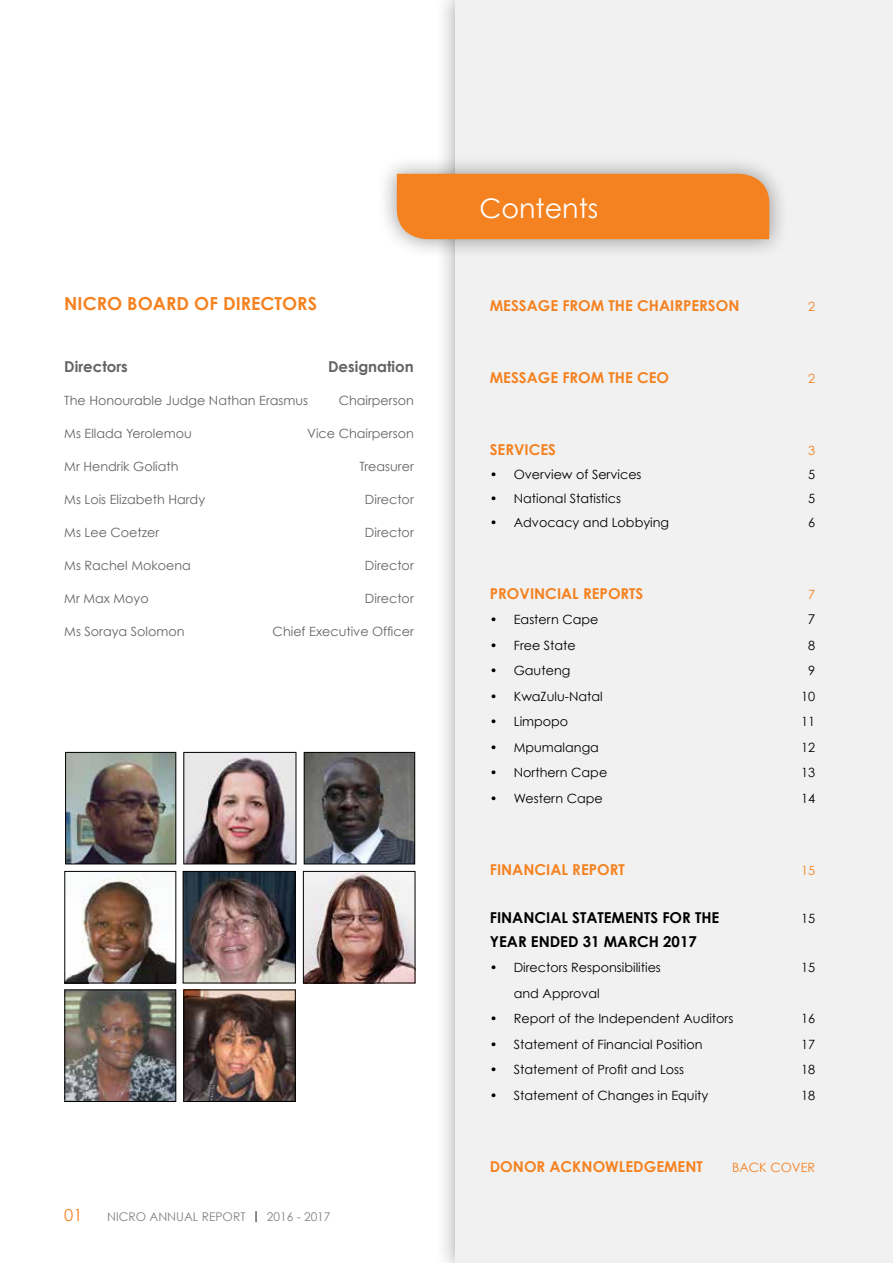
<style>
.page{position:relative;width:893px;height:1263px;background:#fff}
.page>*{position:absolute;margin:0;border:0;box-sizing:border-box;transform-origin:0 0}
.t1{font:27px "Century Gothic";color:#fff}
.t2{font:700 18px "Century Gothic";color:#f58220}
.t3{font:16.5px "Century Gothic";color:#f58220}
.t4{font:700 15px "Century Gothic";color:#f58220}
.t5{font:700 15px "Century Gothic";color:#000}
.t6{font:700 15px "Century Gothic";color:#636466}
.t7{font:13.5px "Century Gothic";color:#000}
.t8{font:12.75px "Century Gothic";color:#000}
.t9{font:12.75px "Century Gothic";color:#636466}
.t10{font:12.75px "Century Gothic";color:#f58220}
.t11{font:12px "Century Gothic";color:#808285}
.s1{color:#000}
</style>
<div class="page">
<div style="left:435px;top:0;width:458px;height:1263px;background:#000;opacity:.35"></div>
<div style="left:455px;top:0;width:438px;height:1263px;background:#f1f1f2"></div>
<div style="left:377px;top:154px;width:412px;height:105px;background:#000;opacity:.4"></div>
<div style="left:397px;top:174px;width:372px;height:65px;background:#f58220"></div>
<img style="left:305px;top:873px;width:108px;height:108px">
<div style="left:303px;top:871px;width:112px;height:112px;border:1px solid #000"></div>
<img style="left:66px;top:873px;width:108px;height:108px">
<div style="left:64px;top:871px;width:112px;height:112px;border:1px solid #000"></div>
<img style="left:67px;top:754px;width:107px;height:108px">
<div style="left:65px;top:752px;width:111px;height:112px;border:1px solid #000"></div>
<img style="left:185px;top:754px;width:109px;height:108px">
<div style="left:183px;top:752px;width:113px;height:112px;border:1px solid #000"></div>
<img style="left:66px;top:991px;width:108px;height:109px">
<div style="left:64px;top:989px;width:112px;height:113px;border:1px solid #000"></div>
<img style="left:185px;top:991px;width:109px;height:109px">
<div style="left:183px;top:989px;width:113px;height:113px;border:1px solid #000"></div>
<img style="left:306px;top:754px;width:107px;height:108px">
<div style="left:304px;top:752px;width:111px;height:112px;border:1px solid #000"></div>
<img style="left:185px;top:873px;width:109px;height:108px">
<div style="left:183px;top:871px;width:113px;height:112px;border:1px solid #000"></div>
<h2 class="t2" style="left:64px;top:292px;width:254px">NICRO BOARD OF DIRECTORS</h2>
<p class="t6" style="left:64px;top:357px;width:65px">Directors</p>
<p class="t6" style="left:328px;top:357px;width:87px">Designation</p>
<p class="t9" style="left:64px;top:393px;width:245px">The Honourable Judge Nathan Erasmus</p>
<p class="t9" style="left:339px;top:393px;width:77px">Chairperson</p>
<p class="t9" style="left:64px;top:426px;width:129px">Ms Ellada Yerolemou</p>
<p class="t9" style="left:307px;top:426px;width:108px">Vice Chairperson</p>
<p class="t9" style="left:64px;top:459px;width:116px">Mr Hendrik Goliath</p>
<p class="t9" style="left:359px;top:459px;width:56px">Treasurer</p>
<p class="t9" style="left:64px;top:492px;width:142px">Ms Lois Elizabeth Hardy</p>
<p class="t9" style="left:365px;top:492px;width:50px">Director</p>
<p class="t9" style="left:64px;top:525px;width:97px">Ms Lee Coetzer</p>
<p class="t9" style="left:365px;top:525px;width:50px">Director</p>
<p class="t9" style="left:64px;top:558px;width:128px">Ms Rachel Mokoena</p>
<p class="t9" style="left:365px;top:558px;width:50px">Director</p>
<p class="t9" style="left:64px;top:591px;width:86px">Mr Max Moyo</p>
<p class="t9" style="left:365px;top:591px;width:50px">Director</p>
<p class="t9" style="left:64px;top:624px;width:122px">Ms Soraya Solomon</p>
<p class="t9" style="left:273px;top:624px;width:143px">Chief Executive Officer</p>
<p class="t3" style="left:64px;top:1205px;width:20px">01</p>
<p class="t11" style="left:107px;top:1210px;width:225px">NICRO ANNUAL REPORT <span class="s1">|</span> 2016 - 2017</p>
<h1 class="t1" style="left:479px;top:191px;width:120px">Contents</h1>
<p class="t4" style="left:490px;top:296px;width:251px">MESSAGE FROM THE CHAIRPERSON</p>
<p class="t10" style="left:808px;top:298px;width:9px">2</p>
<p class="t4" style="left:490px;top:368px;width:181px">MESSAGE FROM THE CEO</p>
<p class="t10" style="left:808px;top:370px;width:9px">2</p>
<p class="t4" style="left:490px;top:440px;width:68px">SERVICES</p>
<p class="t10" style="left:808px;top:442px;width:9px">3</p>
<p class="t8" style="left:490px;top:466px;width:153px">• Overview of Services</p>
<p class="t8" style="left:808px;top:466px;width:9px">5</p>
<p class="t8" style="left:490px;top:490px;width:133px">• National Statistics</p>
<p class="t8" style="left:808px;top:490px;width:9px">5</p>
<p class="t8" style="left:490px;top:514px;width:181px">• Advocacy and Lobbying</p>
<p class="t8" style="left:808px;top:514px;width:9px">6</p>
<p class="t4" style="left:490px;top:584px;width:155px">PROVINCIAL REPORTS</p>
<p class="t10" style="left:808px;top:586px;width:9px">7</p>
<p class="t8" style="left:490px;top:612px;width:110px">• Eastern Cape</p>
<p class="t7" style="left:808px;top:611px;width:9px">7</p>
<p class="t8" style="left:490px;top:637px;width:88px">• Free State</p>
<p class="t8" style="left:808px;top:637px;width:9px">8</p>
<p class="t8" style="left:490px;top:663px;width:82px">• Gauteng</p>
<p class="t8" style="left:808px;top:663px;width:9px">9</p>
<p class="t8" style="left:490px;top:688px;width:114px">• KwaZulu-Natal</p>
<p class="t8" style="left:801px;top:688px;width:16px">10</p>
<p class="t8" style="left:490px;top:714px;width:80px">• Limpopo</p>
<p class="t8" style="left:801px;top:714px;width:16px">11</p>
<p class="t8" style="left:490px;top:739px;width:111px">• Mpumalanga</p>
<p class="t8" style="left:801px;top:739px;width:16px">12</p>
<p class="t8" style="left:490px;top:765px;width:119px">• Northern Cape</p>
<p class="t8" style="left:801px;top:765px;width:16px">13</p>
<p class="t8" style="left:490px;top:790px;width:114px">• Western Cape</p>
<p class="t8" style="left:801px;top:790px;width:16px">14</p>
<p class="t4" style="left:490px;top:860px;width:137px">FINANCIAL REPORT</p>
<p class="t10" style="left:801px;top:862px;width:16px">15</p>
<p class="t5" style="left:490px;top:908px;width:231px">FINANCIAL STATEMENTS FOR THE</p>
<p class="t8" style="left:801px;top:910px;width:16px">15</p>
<p class="t5" style="left:490px;top:932px;width:208px">YEAR ENDED 31 MARCH 2017</p>
<p class="t8" style="left:490px;top:960px;width:173px">• Directors Responsibilities</p>
<p class="t8" style="left:801px;top:960px;width:16px">15</p>
<p class="t8" style="left:514px;top:985px;width:88px">and Approval</p>
<p class="t8" style="left:490px;top:1011px;width:245px">• Report of the Independent Auditors</p>
<p class="t8" style="left:801px;top:1011px;width:16px">16</p>
<p class="t8" style="left:490px;top:1036px;width:214px">• Statement of Financial Position</p>
<p class="t8" style="left:801px;top:1036px;width:16px">17</p>
<p class="t8" style="left:490px;top:1062px;width:196px">• Statement of Profit and Loss</p>
<p class="t8" style="left:801px;top:1062px;width:16px">18</p>
<p class="t8" style="left:490px;top:1087px;width:220px">• Statement of Changes in Equity</p>
<p class="t8" style="left:801px;top:1087px;width:16px">18</p>
<p class="t4" style="left:490px;top:1157px;width:214px">DONOR ACKNOWLEDGEMENT</p>
<p class="t10" style="left:732px;top:1159px;width:85px">BACK COVER</p>
</div>
